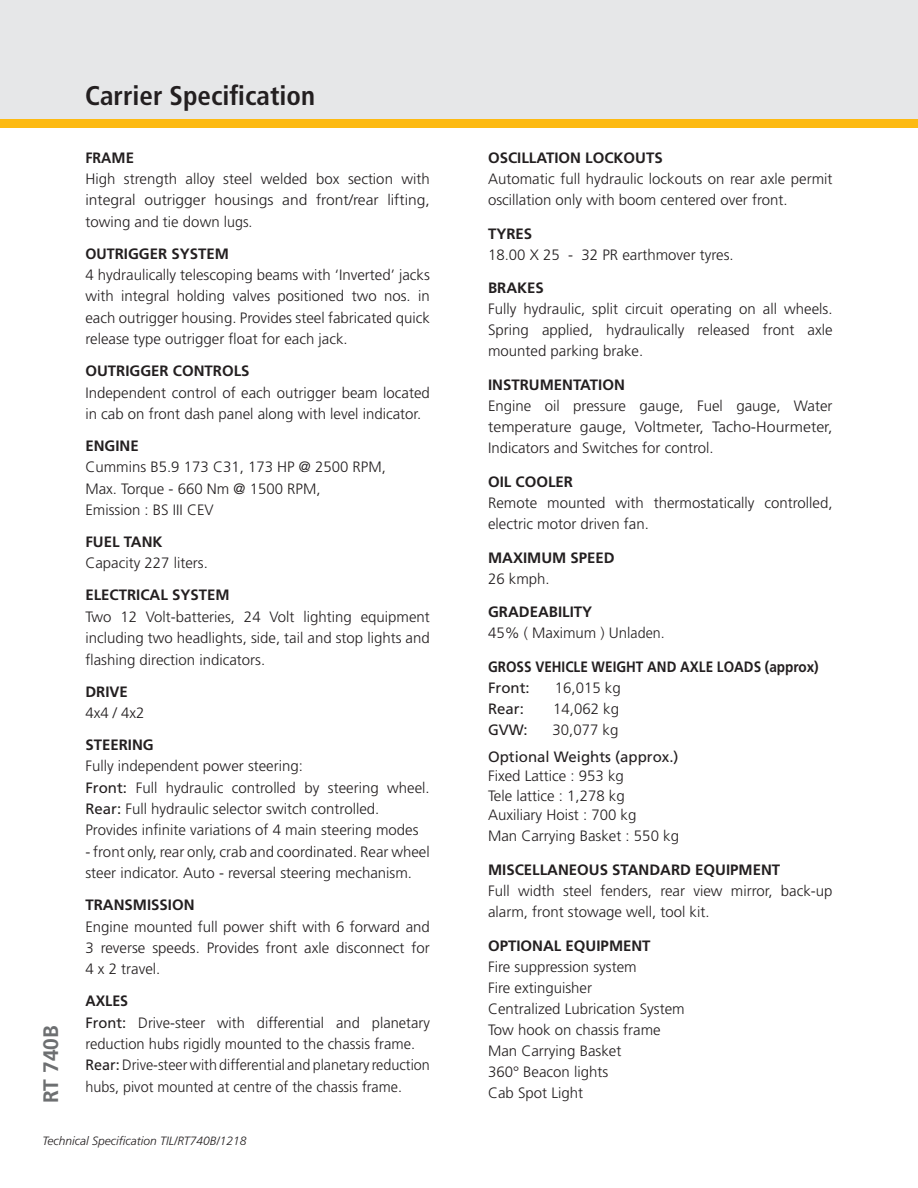
<style>
.page{position:relative;width:918px;height:1188px;background:#fff}
.page>*{position:absolute;margin:0;border:0;box-sizing:border-box;transform-origin:0 0}
.t1{font:700 condensed 27px "Frutiger";color:#231f20}
.t2{font:700 21px "Frutiger";color:#6d6f71}
.t3{font:300 15px/21.3px "Frutiger";color:#231f20}
.t4{font:700 15px "Frutiger";color:#231f20}
.t5{font:15px "Frutiger";color:#231f20}
.t6{font:700 15px "Frutiger";color:#231f20;scale:.9 1}
.t7{font:700 15px "Frutiger";color:#231f20;scale:.95 1}
.t8{font:italic 300 12px "Frutiger";color:#231f20}
.s1{font-weight:400}
.s2{font-weight:700}
</style>
<div class="page">
<div style="left:0;top:0;width:918px;height:128px;background:#e6e7e8"></div>
<div style="left:0;top:119px;width:918px;height:9px;background:#fdba12"></div>
<h2 class="t2" style="left:39px;top:1103px;width:79px;rotate:-90deg">RT 740B</h2>
<h1 class="t1" style="left:85px;top:80px;width:232px">Carrier Specification</h1>
<p class="t7" style="left:85px;top:149px;width:53px">FRAME</p>
<p class="t3" style="left:85px;top:168px;width:346px;text-align:justify">High strength alloy steel welded box section with integral outrigger housings and front/rear lifting, towing and tie down lugs.</p>
<p class="t7" style="left:85px;top:245px;width:153px">OUTRIGGER SYSTEM</p>
<p class="t3" style="left:85px;top:264px;width:346px;text-align:justify">4 hydraulically telescoping beams with ‘Inverted’ jacks with integral holding valves positioned two nos. in each outrigger housing. Provides steel fabricated quick release type outrigger float for each jack.</p>
<p class="t4" style="left:85px;top:362px;width:166px">OUTRIGGER CONTROLS</p>
<p class="t3" style="left:85px;top:382px;width:346px">Independent control of each outrigger beam located in cab on front dash panel along with level indicator.</p>
<p class="t4" style="left:85px;top:437px;width:55px">ENGINE</p>
<p class="t3" style="left:85px;top:457px;width:302px">Cummins B5.9 173 C31, 173 HP @ 2500 RPM,<br>Max. Torque - 660 Nm @ 1500 RPM,<br>Emission : BS III CEV</p>
<p class="t4" style="left:85px;top:533px;width:79px">FUEL TANK</p>
<p class="t3" style="left:85px;top:553px;width:124px">Capacity 227 liters.</p>
<p class="t4" style="left:85px;top:586px;width:146px">ELECTRICAL SYSTEM</p>
<p class="t3" style="left:85px;top:606px;width:346px;text-align:justify">Two 12 Volt-batteries, 24 Volt lighting equipment including two headlights, side, tail and stop lights and flashing direction indicators.</p>
<p class="t4" style="left:85px;top:683px;width:44px">DRIVE</p>
<p class="t3" style="left:85px;top:702px;width:61px">4x4 / 4x2</p>
<p class="t4" style="left:85px;top:736px;width:70px">STEERING</p>
<p class="t3" style="left:85px;top:756px;width:346px">Fully independent power steering:<br><span class="s1">Front:</span> Full hydraulic controlled by steering wheel.<br><span class="s1">Rear:</span> Full hydraulic selector switch controlled.<br>Provides infinite variations of 4 main steering modes</p>
<p class="t3" style="left:85px;top:841px;width:346px">- front only, rear only, crab and coordinated. Rear wheel steer indicator. Auto - reversal steering mechanism.</p>
<p class="t4" style="left:85px;top:896px;width:111px">TRANSMISSION</p>
<p class="t3" style="left:85px;top:916px;width:346px;text-align:justify">Engine mounted full power shift with 6 forward and 3 reverse speeds. Provides front axle disconnect for 4 x 2 travel.</p>
<p class="t3" style="left:85px;top:991px;width:346px"><span class="s2">AXLES<br></span><span class="s1">Front:</span> Drive-steer with differential and planetary reduction hubs rigidly mounted to the chassis frame.<br><span class="s1">Rear:</span> Drive-steer with differential and planetary reduction hubs, pivot mounted at centre of the chassis frame.</p>
<p class="t8" style="left:43px;top:1134px;width:206px">Technical Specification TIL/RT740B/1218</p>
<p class="t4" style="left:488px;top:149px;width:176px">OSCILLATION LOCKOUTS</p>
<p class="t3" style="left:488px;top:168px;width:346px">Automatic full hydraulic lockouts on rear axle permit oscillation only with boom centered over front.</p>
<p class="t4" style="left:488px;top:225px;width:46px">TYRES</p>
<p class="t3" style="left:488px;top:244px;width:247px">18.00 X 25 - 32 PR earthmover tyres.</p>
<p class="t4" style="left:488px;top:279px;width:57px">BRAKES</p>
<p class="t3" style="left:488px;top:299px;width:346px;text-align:justify">Fully hydraulic, split circuit operating on all wheels.<br>Spring applied, hydraulically released front axle mounted parking brake.</p>
<p class="t4" style="left:488px;top:376px;width:138px">INSTRUMENTATION</p>
<p class="t3" style="left:488px;top:396px;width:346px;text-align:justify">Engine oil pressure gauge, Fuel gauge, Water temperature gauge, Voltmeter, Tacho-Hourmeter, Indicators and Switches for control.</p>
<p class="t4" style="left:488px;top:473px;width:87px">OIL COOLER</p>
<p class="t3" style="left:488px;top:492px;width:346px">Remote mounted with thermostatically controlled, electric motor driven fan.</p>
<p class="t4" style="left:488px;top:549px;width:128px">MAXIMUM SPEED</p>
<p class="t3" style="left:488px;top:568px;width:63px">26 kmph.</p>
<p class="t4" style="left:488px;top:603px;width:106px">GRADEABILITY</p>
<p class="t3" style="left:488px;top:623px;width:178px">45% ( Maximum ) Unladen.</p>
<p class="t6" style="left:488px;top:658px;width:369px">GROSS VEHICLE WEIGHT AND AXLE LOADS (approx)</p>
<p class="t5" style="left:488px;top:679px;width:43px">Front:</p>
<p class="t3" style="left:555px;top:678px;width:67px">16,015 kg</p>
<p class="t5" style="left:488px;top:700px;width:37px">Rear:</p>
<p class="t3" style="left:553px;top:699px;width:67px">14,062 kg</p>
<p class="t5" style="left:488px;top:721px;width:41px">GVW:</p>
<p class="t3" style="left:553px;top:720px;width:67px">30,077 kg</p>
<p class="t5" style="left:488px;top:748px;width:192px">Optional Weights (approx.)</p>
<p class="t3" style="left:488px;top:766px;width:150px;line-height:19.5px">Fixed Lattice : 953 kg<br>Tele lattice : 1,278 kg<br>Auxiliary Hoist : 700 kg</p>
<p class="t3" style="left:488px;top:826px;width:192px">Man Carrying Basket : 550 kg</p>
<p class="t4" style="left:488px;top:861px;width:294px">MISCELLANEOUS STANDARD EQUIPMENT</p>
<p class="t3" style="left:488px;top:880px;width:346px">Full width steel fenders, rear view mirror, back-up alarm, front stowage well, tool kit.</p>
<p class="t4" style="left:488px;top:937px;width:164px">OPTIONAL EQUIPMENT</p>
<p class="t3" style="left:488px;top:956px;width:198px">Fire suppression system<br>Fire extinguisher<br>Centralized Lubrication System<br>Tow hook on chassis frame<br>Man Carrying Basket<br>360° Beacon lights</p>
<p class="t3" style="left:488px;top:1082px;width:97px">Cab Spot Light</p>
</div>
